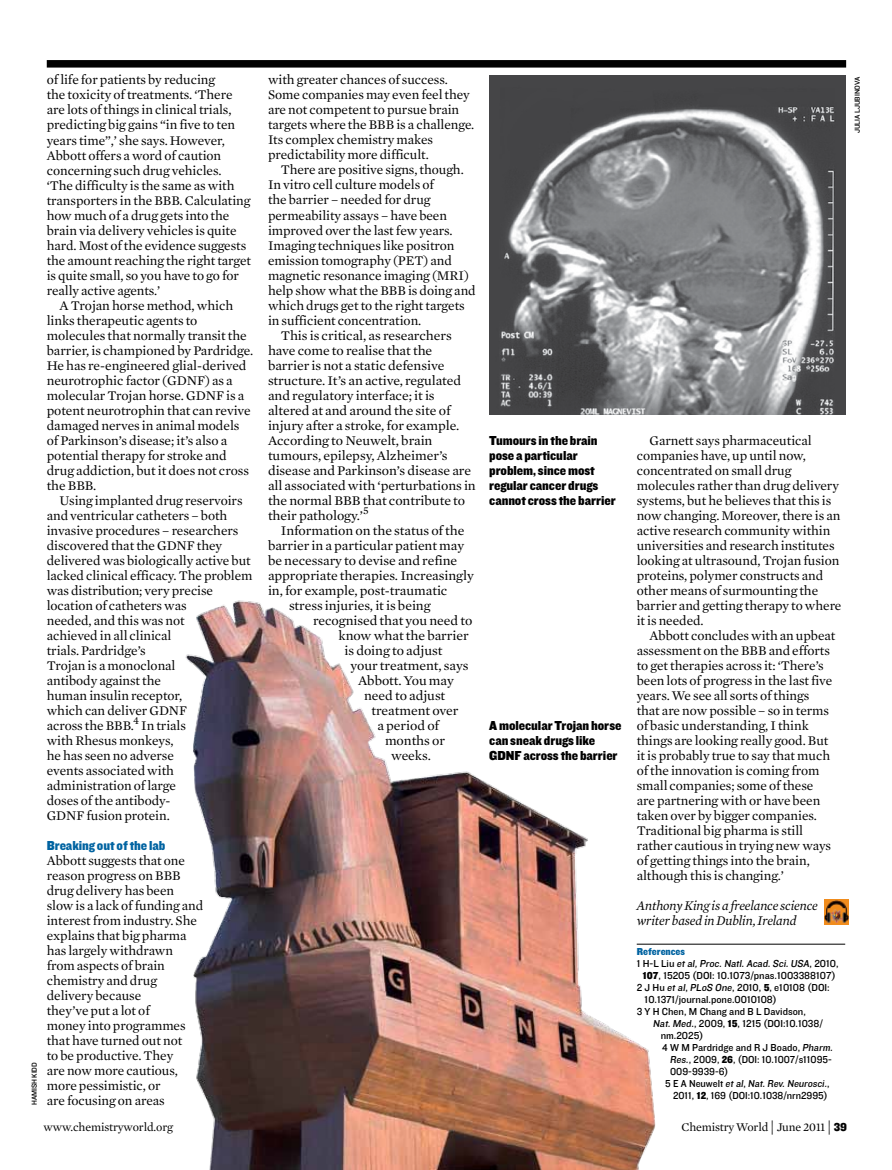
<style>
.page{position:relative;width:892px;height:1170px;background:#fff}
.page>*{position:absolute;margin:0;border:0;box-sizing:border-box;transform-origin:0 0}
.t1{font:13.5px/15px "Mercury News HTF1 Roman";letter-spacing:-.005em;color:#000}
.t2{font:13.5px/15px "Knockout HTF71 Full Middlewt";letter-spacing:-.005em;color:#000}
.t3{font:13.5px/15px "Mercury News HTF1 Italic";letter-spacing:-.01em;color:#000;scale:.96 1}
.t4{font:13.5px "Knockout HTF71 Full Middlewt";letter-spacing:-.005em;color:#0063a1}
.t5{font:12px "Mercury News HTF1 Roman";letter-spacing:-.01em;color:#000}
.t6{font:10.5px "Knockout HTF31 Junior Middle";color:#000}
.t7{font:10.5px "Knockout HTF31 Italic";color:#000}
.t8{font:10.5px "Knockout HTF71 Full Middlewt";color:#0063a1}
.t9{font:7.5px "Knockout HTF31 Junior Middle";letter-spacing:-.005em;color:#000}
.s1{font-family:"Knockout HTF31 Junior Middle"}
.s2{font-family:"Knockout HTF71 Full Middlewt"}
.s3{font-family:"Knockout HTF31 Italic"}
.s4{font-size:15px}
</style>
<div class="page">
<div style="left:47px;top:60px;width:799px;height:8px;background:#000"></div>
<hr style="left:637px;top:943px;width:208px;height:1px;background:#000">
<img style="left:489px;top:75px;width:356px;height:339px">
<img style="left:185px;top:600px;width:483px;height:569px">
<img style="left:824px;top:899px;width:25px;height:25px">
<p class="t9" style="left:30px;top:1104px;width:44px;rotate:-90deg">HAMISH KIDD</p>
<p class="t1" style="left:47px;top:72px;width:206px">of life for patients by reducing<br>the toxicity of treatments. ‘There are lots of things in clinical trials, predicting big gains “in five to ten years time”,’ she says. However, Abbott offers a word of caution concerning such drug vehicles.<br>‘The difficulty is the same as with transporters in the BBB. Calculating how much of a drug gets into the brain via delivery vehicles is quite hard. Most of the evidence suggests the amount reaching the right target is quite small, so you have to go for really active agents.’</p>
<p class="t1" style="left:47px;top:297px;width:208px;text-indent:13px">A Trojan horse method, which links therapeutic agents to molecules that normally transit the barrier, is championed by Pardridge.<br>He has re-engineered glial-derived neurotrophic factor (GDNF) as a molecular Trojan horse. GDNF is a potent neurotrophin that can revive damaged nerves in animal models of Parkinson’s disease; it’s also a potential therapy for stroke and drug addiction, but it does not cross the BBB.</p>
<p class="t1" style="left:47px;top:492px;width:207px;text-indent:13px">Using implanted drug reservoirs and ventricular catheters – both invasive procedures – researchers discovered that the GDNF they delivered was biologically active but lacked clinical efficacy. The problem was distribution; very precise location of catheters was<br>needed, and this was not<br>achieved in all clinical<br>trials. Pardridge’s<br>Trojan is a monoclonal<br>antibody against the<br>human insulin receptor,<br>which can deliver GDNF<br>across the BBB.<sup>4</sup> In trials<br>with Rhesus monkeys,<br>he has seen no adverse<br>events associated with administration of large<br>doses of the antibody-<br>GDNF fusion protein.</p>
<p class="t4" style="left:47px;top:838px;width:120px">Breaking out of the lab</p>
<p class="t1" style="left:47px;top:852px;width:158px">Abbott suggests that one reason progress on BBB drug delivery has been slow is a lack of funding and interest from industry. She explains that big pharma has largely withdrawn from aspects of brain chemistry and drug delivery because<br>they’ve put a lot of<br>money into programmes that have turned out not<br>to be productive. They<br>are now more cautious, more pessimistic, or<br>are focusing on areas</p>
<p class="t1" style="left:268px;top:72px;width:208px">with greater chances of success.<br>Some companies may even feel they are not competent to pursue brain targets where the BBB is a challenge.<br>Its complex chemistry makes predictability more difficult.</p>
<p class="t1" style="left:281px;top:162px;width:185px">There are positive signs, though.</p>
<p class="t1" style="left:268px;top:177px;width:167px">In vitro cell culture models of</p>
<p class="t1" style="left:268px;top:192px;width:164px">the barrier – needed for drug</p>
<p class="t1" style="left:268px;top:207px;width:181px">permeability assays – have been</p>
<p class="t1" style="left:268px;top:222px;width:186px">improved over the last few years.</p>
<p class="t1" style="left:268px;top:237px;width:188px">Imaging techniques like positron</p>
<p class="t1" style="left:268px;top:252px;width:186px">emission tomography (PET) and</p>
<p class="t1" style="left:268px;top:267px;width:202px">magnetic resonance imaging (MRI)</p>
<p class="t1" style="left:268px;top:282px;width:209px">help show what the BBB is doing and</p>
<p class="t1" style="left:268px;top:297px;width:198px">which drugs get to the right targets</p>
<p class="t1" style="left:268px;top:312px;width:155px">in sufficient concentration.</p>
<p class="t1" style="left:281px;top:327px;width:173px">This is critical, as researchers</p>
<p class="t1" style="left:268px;top:342px;width:166px">have come to realise that the</p>
<p class="t1" style="left:268px;top:357px;width:178px">barrier is not a static defensive</p>
<p class="t1" style="left:268px;top:372px;width:195px">structure. It’s an active, regulated</p>
<p class="t1" style="left:268px;top:387px;width:168px">and regulatory interface; it is</p>
<p class="t1" style="left:268px;top:402px;width:184px">altered at and around the site of</p>
<p class="t1" style="left:268px;top:417px;width:193px">injury after a stroke, for example.</p>
<p class="t1" style="left:268px;top:432px;width:166px">According to Neuwelt, brain</p>
<p class="t1" style="left:268px;top:447px;width:181px">tumours, epilepsy, Alzheimer’s</p>
<p class="t1" style="left:268px;top:462px;width:205px">disease and Parkinson’s disease are</p>
<p class="t1" style="left:268px;top:477px;width:209px">all associated with ‘perturbations in</p>
<p class="t1" style="left:268px;top:492px;width:199px">the normal BBB that contribute to</p>
<p class="t1" style="left:268px;top:507px;width:102px">their pathology.’<sup>5</sup></p>
<p class="t1" style="left:281px;top:522px;width:185px">Information on the status of the</p>
<p class="t1" style="left:268px;top:537px;width:198px">barrier in a particular patient may</p>
<p class="t1" style="left:268px;top:552px;width:191px">be necessary to devise and refine</p>
<p class="t1" style="left:268px;top:567px;width:207px">appropriate therapies. Increasingly</p>
<p class="t1" style="left:268px;top:582px;width:181px">in, for example, post-traumatic</p>
<p class="t1" style="left:289px;top:597px;width:143px">stress injuries, it is being</p>
<p class="t1" style="left:313px;top:612px;width:161px">recognised that you need to</p>
<p class="t1" style="left:339px;top:627px;width:132px">know what the barrier</p>
<p class="t1" style="left:345px;top:642px;width:99px">is doing to adjust</p>
<p class="t1" style="left:351px;top:657px;width:120px">your treatment, says</p>
<p class="t1" style="left:358px;top:672px;width:97px">Abbott. You may</p>
<p class="t1" style="left:364px;top:687px;width:83px">need to adjust</p>
<p class="t1" style="left:372px;top:702px;width:89px">treatment over</p>
<p class="t1" style="left:378px;top:717px;width:63px">a period of</p>
<p class="t1" style="left:385px;top:732px;width:62px">months or</p>
<p class="t1" style="left:391px;top:747px;width:41px">weeks.</p>
<p class="t2" style="left:489px;top:433px;width:128px">Tumours in the brain pose a particular problem, since most regular cancer drugs cannot cross the barrier</p>
<p class="t2" style="left:489px;top:718px;width:134px">A molecular Trojan horse can sneak drugs like<br>GDNF across the barrier</p>
<p class="t9" style="left:853px;top:133px;width:58px;rotate:-90deg">JULIA LJUBINOVA</p>
<p class="t1" style="left:637px;top:432px;width:206px;text-indent:13px">Garnett says pharmaceutical companies have, up until now, concentrated on small drug molecules rather than drug delivery systems, but he believes that this is now changing. Moreover, there is an active research community within universities and research institutes looking at ultrasound, Trojan fusion proteins, polymer constructs and other means of surmounting the barrier and getting therapy to where it is needed.</p>
<p class="t1" style="left:637px;top:627px;width:200px;text-indent:13px">Abbott concludes with an upbeat assessment on the BBB and efforts to get therapies across it: ‘There’s been lots of progress in the last five years. We see all sorts of things that are now possible – so in terms of basic understanding, I think things are looking really good. But it is probably true to say that much of the innovation is coming from small companies; some of these<br>are partnering with or have been taken over by bigger companies.<br>Traditional big pharma is still rather cautious in trying new ways of getting things into the brain, although this is changing.’</p>
<p class="t3" style="left:637px;top:897px;width:190px">Anthony King is a freelance science writer based in Dublin, Ireland</p>
<p class="t8" style="left:637px;top:945px;width:50px">References</p>
<p class="t7" style="left:637px;top:957px;width:203px"><span class="s1">1 H-L Liu</span> et al, Proc. Natl. Acad. Sci. USA<span class="s1">, 2010,</span></p>
<p class="t6" style="left:643px;top:969px;width:194px"><span class="s2">107</span>, 15205 (DOI: 10.1073/pnas.1003388107)</p>
<p class="t6" style="left:637px;top:981px;width:194px">2 J Hu <span class="s3">et al</span>, <span class="s3">PLoS One</span>, 2010, <span class="s2">5</span>, e10108 (DOI:</p>
<p class="t6" style="left:645px;top:993px;width:134px">10.1371/journal.pone.0010108)</p>
<p class="t6" style="left:637px;top:1005px;width:171px">3 Y H Chen, M Chang and B L Davidson,</p>
<p class="t6" style="left:653px;top:1017px;width:171px"><span class="s3">Nat. Med</span>., 2009, <span class="s2">15</span>, 1215 (DOI:10.1038/</p>
<p class="t6" style="left:661px;top:1029px;width:44px">nm.2025)</p>
<p class="t6" style="left:662px;top:1041px;width:172px">4 W M Pardridge and R J Boado, <span class="s3">Pharm.</span></p>
<p class="t6" style="left:670px;top:1053px;width:163px"><span class="s3">Res.</span>, 2009, <span class="s2">26</span>, (DOI: 10.1007/s11095-</p>
<p class="t6" style="left:670px;top:1065px;width:60px">009-9939-6)</p>
<p class="t7" style="left:665px;top:1077px;width:166px"><span class="s1">5 E A Neuwelt</span> et al<span class="s1">,</span> Nat. Rev. Neurosci.<span class="s1">,</span></p>
<p class="t6" style="left:673px;top:1089px;width:156px">2011, <span class="s2">12</span>, 169 (DOI:10.1038/nrn2995)</p>
<p class="t5" style="left:43px;top:1120px;width:131px">www.chemistryworld.org</p>
<p class="t5" style="left:681px;top:1119px;width:167px">Chemistry World <span class="s4">|</span> June 2011 <span class="s4">|</span> <span class="s2">39</span></p>
</div>
